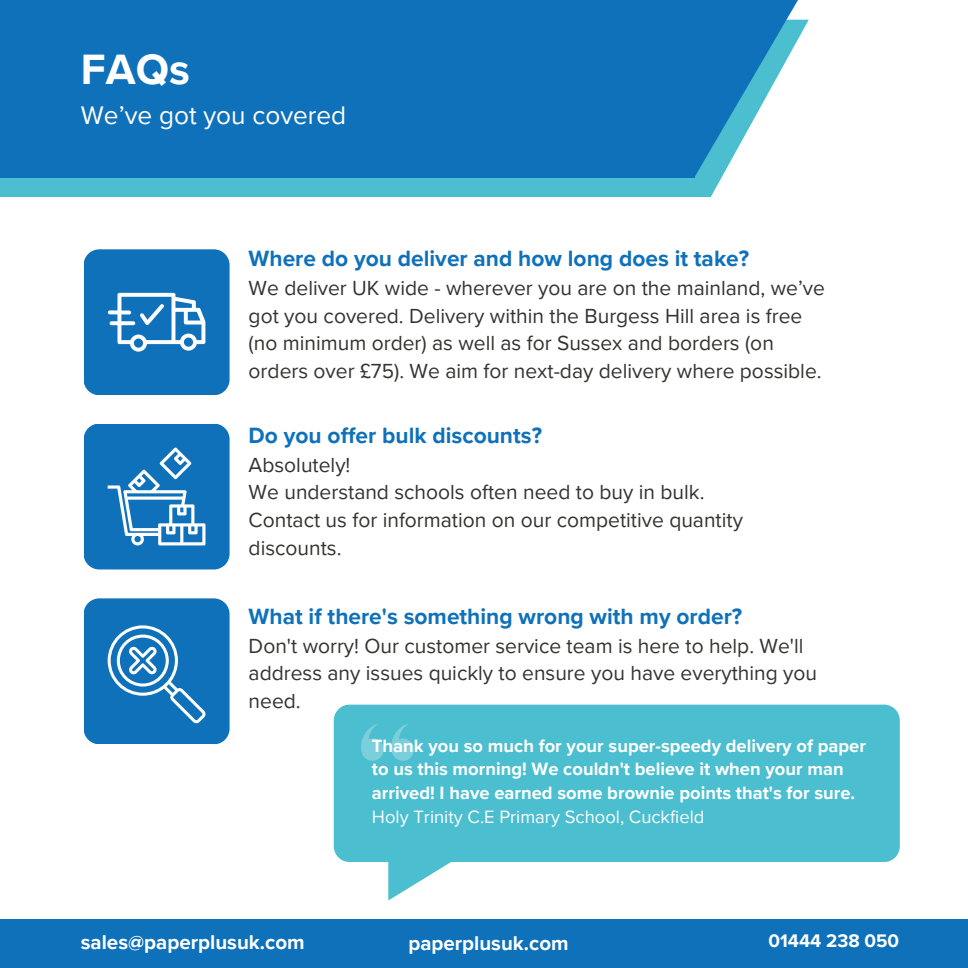
<style>
.page{position:relative;width:968px;height:968px;background:#fff}
.page>*{position:absolute;margin:0;border:0;box-sizing:border-box;transform-origin:0 0}
.t1{font:700 43.57px "Proxima Nova";color:#fff}
.t2{font:26.07px "Proxima Nova";color:#fff}
.t3{font:700 22.75px "Proxima Nova";color:#0f71ba}
.t4{font:21px/27.7px "Proxima Nova";color:#333330}
.t5{font:700 20.47px "Proxima Nova";color:#fff}
.t6{font:700 18.72px "Proxima Nova";color:#fff}
.t7{font:700 18.38px/23.6px "Proxima Nova";color:#fff}
.t8{font:18.38px "Proxima Nova";color:#fff}
</style>
<div class="page">
<div style="left:0;top:919px;width:967px;height:48px;background:#0f71ba"></div>
<div style="left:0;top:20px;width:710px;height:177px;background:#4bbecf"></div>
<div style="left:0;top:0;width:694px;height:178px;background:#0f71ba"></div>
<svg style="left:694px;top:0;width:114px;height:197px"></svg>
<svg style="left:354px;top:861px;width:300px;height:39px"></svg>
<div style="left:334px;top:704px;width:565px;height:157px;background:#4bbecf"></div>
<svg style="left:361px;top:723px;width:22px;height:37px"></svg>
<svg style="left:391px;top:723px;width:22px;height:37px"></svg>
<svg style="left:84px;top:249px;width:145px;height:146px;background:#277fc1"></svg>
<svg style="left:84px;top:424px;width:145px;height:145px;background:#2b82c2"></svg>
<svg style="left:84px;top:598px;width:145px;height:146px;background:#267ec0"></svg>
<h3 class="t1" style="left:81px;top:44px;width:110px">FAQs</h3>
<h3 class="t2" style="left:81px;top:100px;width:267px">We’ve got you covered</h3>
<p class="t3" style="left:248px;top:245px;width:502px">Where do you deliver and how long does it take?</p>
<p class="t4" style="left:248px;top:274px;width:577px">We deliver UK wide - wherever you are on the mainland, we’ve got you covered. Delivery within the Burgess Hill area is free (no minimum order) as well as for Sussex and borders (on orders over £75). We aim for next-day delivery where possible.</p>
<p class="t3" style="left:248px;top:422px;width:295px">Do you offer bulk discounts?</p>
<p class="t4" style="left:248px;top:451px;width:495px">Absolutely!<br>We understand schools often need to buy in bulk.<br>Contact us for information on our competitive quantity discounts.</p>
<p class="t3" style="left:248px;top:602px;width:495px">What if there's something wrong with my order?</p>
<h3 class="t4" style="left:248px;top:632px;width:570px">Don't worry! Our customer service team is here to help. We'll address any issues quickly to ensure you have everything you need.</h3>
<p class="t5" style="left:81px;top:929px;width:225px">sales@paperplusuk.com</p>
<p class="t7" style="left:372px;top:734px;width:495px">Thank you so much for your super-speedy delivery of paper to us this morning! We couldn't believe it when your man arrived! I have earned some brownie points that's for sure.</p>
<h3 class="t8" style="left:372px;top:805px;width:334px">Holy Trinity C.E Primary School, Cuckfield</h3>
<h1 class="t5" style="left:408px;top:930px;width:161px">paperplusuk.com</h1>
<p class="t6" style="left:768px;top:929px;width:132px">01444 238 050</p>
</div>
